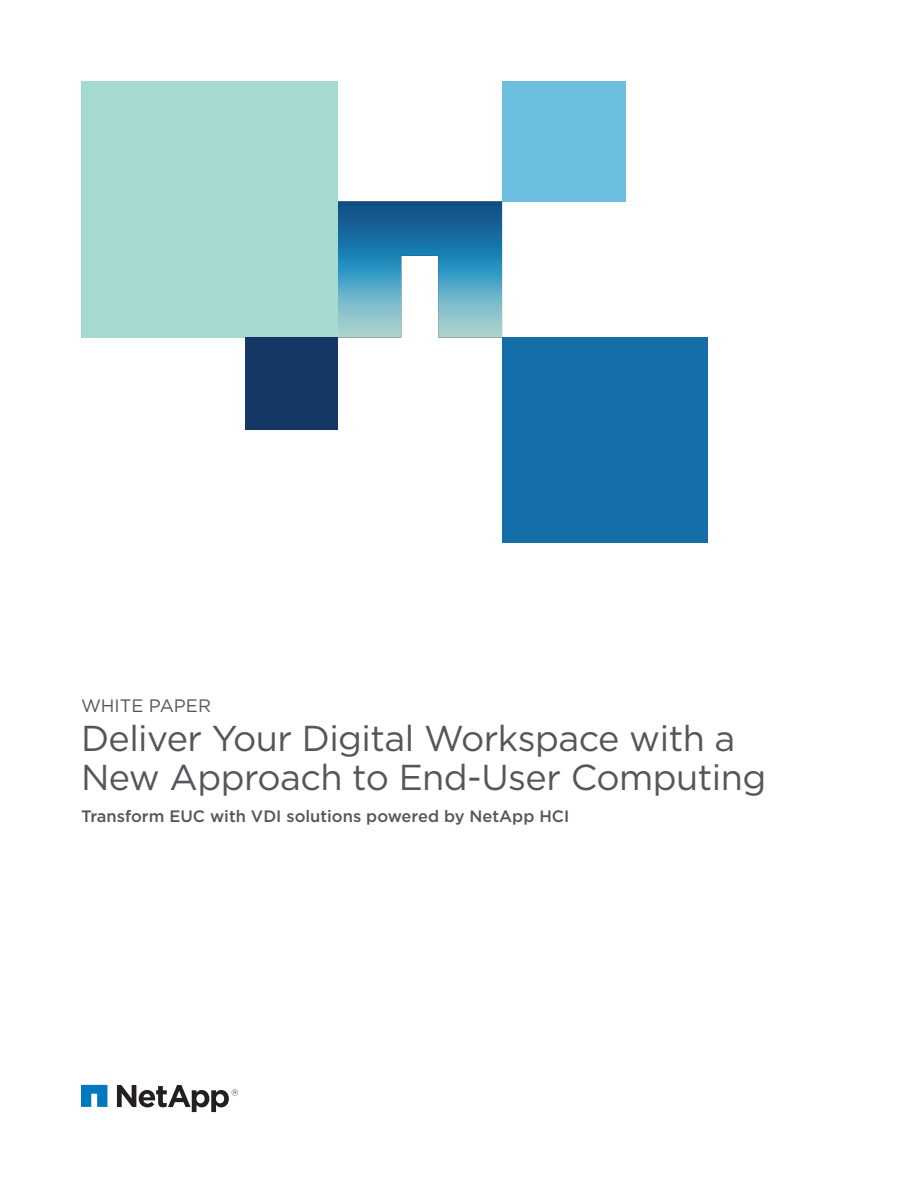
<style>
.page{position:relative;width:918px;height:1188px;background:#fff}
.page>*{position:absolute;margin:0;border:0;box-sizing:border-box;transform-origin:0 0}
.t1{font:36px/39px "Gotham";letter-spacing:-.015em;color:#54565a}
.t2{font:18px "Gotham";color:#54565a}
.t3{font:500 16.5px "Gotham";color:#54565a}
</style>
<div class="page">
<svg style="left:116px;top:1085px;width:122px;height:27px"></svg>
<svg style="left:81px;top:1085px;width:26px;height:22px"></svg>
<svg style="left:337px;top:202px;width:165px;height:135px;background:#5fa0be"></svg>
<div style="left:502px;top:337px;width:205px;height:206px;background:#166ea9"></div>
<div style="left:81px;top:81px;width:256px;height:256px;background:#a5dad3"></div>
<div style="left:502px;top:81px;width:123px;height:121px;background:#6cbfde"></div>
<div style="left:245px;top:337px;width:92px;height:93px;background:#153763"></div>
<p class="t2" style="left:81px;top:694px;width:132px">WHITE PAPER</p>
<p class="t1" style="left:81px;top:718px;width:687px">Deliver Your Digital Workspace with a<br>New Approach to End-User Computing</p>
<p class="t3" style="left:81px;top:805px;width:490px">Transform EUC with VDI solutions powered by NetApp HCI</p>
</div>
